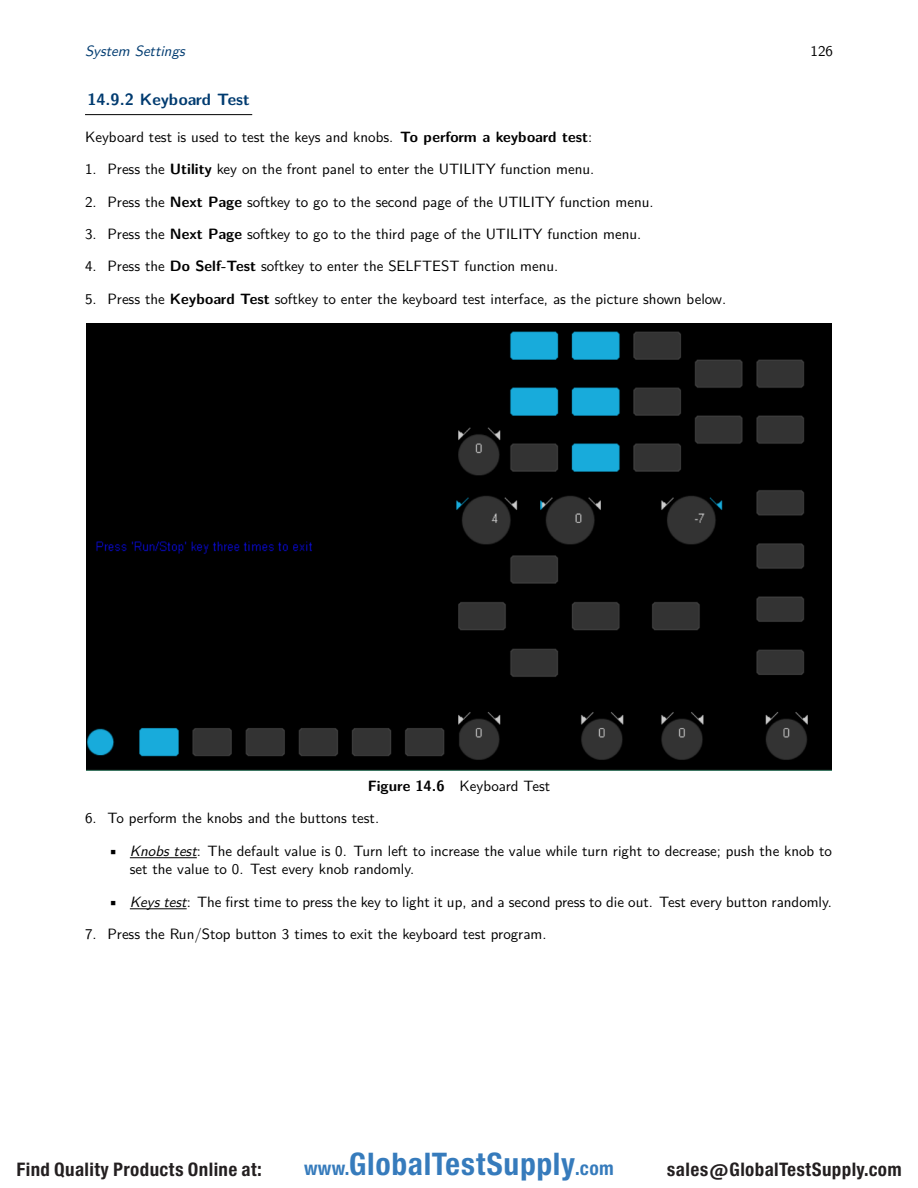
<style>
.page{position:relative;width:918px;height:1188px;background:#fff}
.page>*{position:absolute;margin:0;border:0;box-sizing:border-box;transform-origin:0 0}
.t1{font:29.7px "Europa Gro Nr 2 SBOP Bol Con";letter-spacing:.02em;color:#367bbc}
.t2{font:17.85px "Europa Gro Nr 2 SBOP Bol Con";letter-spacing:.02em;color:#231f20}
.t3{font:700 16.5px "LM Sans 10";color:#003b70}
.t4{font:15px/18.6px "LM Sans 10";color:#000}
.t5{font:italic 15px "LM Sans 10";color:#003b70}
.s1{font-weight:700}
.s2{font-style:italic}
.s3{font-size:18.3px}
</style>
<div class="page">
<hr style="left:85px;top:114px;width:167px;height:1px;background:#000">
<img style="left:87px;top:323px;width:744px;height:447px">
<hr style="left:130px;top:857px;width:67px;height:1px;background:#000">
<hr style="left:130px;top:908px;width:57px;height:1px;background:#000">
<p class="t5" style="left:85px;top:39px;width:101px">System Settings</p>
<p class="t4" style="left:811px;top:40px;width:24px">126</p>
<p class="t3" style="left:88px;top:86px;width:164px">14.9.2 Keyboard Test</p>
<p class="t4" style="left:85px;top:126px;width:509px">Keyboard test is used to test the keys and knobs. <span class="s1">To perform a keyboard test</span>:</p>
<p class="t4" style="left:85px;top:158px;width:511px">1. Press the <span class="s1">Utility</span> key on the front panel to enter the UTILITY function menu.</p>
<p class="t4" style="left:85px;top:191px;width:570px">2. Press the <span class="s1">Next Page</span> softkey to go to the second page of the UTILITY function menu.</p>
<p class="t4" style="left:85px;top:223px;width:558px">3. Press the <span class="s1">Next Page</span> softkey to go to the third page of the UTILITY function menu.</p>
<p class="t4" style="left:85px;top:256px;width:475px">4. Press the <span class="s1">Do Self-Test</span> softkey to enter the SELFTEST function menu.</p>
<p class="t4" style="left:85px;top:288px;width:643px">5. Press the <span class="s1">Keyboard Test</span> softkey to enter the keyboard test interface, as the picture shown below.</p>
<p class="t4" style="left:368px;top:775px;width:184px"><span class="s1">Figure 14.6</span> Keyboard Test</p>
<p class="t4" style="left:85px;top:808px;width:296px">6. To perform the knobs and the buttons test.</p>
<p class="t4" style="left:130px;top:840px;width:704px;text-indent:-22px">• <span class="s2">Knobs test</span>: The default value is 0. Turn left to increase the value while turn right to decrease; push the knob to set the value to 0. Test every knob randomly.</p>
<p class="t4" style="left:107px;top:891px;width:726px">• <span class="s2">Keys test</span>: The first time to press the key to light it up, and a second press to die out. Test every button randomly.</p>
<p class="t4" style="left:85px;top:924px;width:463px">7. Press the Run/Stop button 3 times to exit the keyboard test program.</p>
<p class="t2" style="left:16px;top:1159px;width:247px">Find Quality Products Online at:</p>
<h1 class="t1" style="left:304px;top:1147px;width:311px"><span class="s3">www.</span>GlobalTestSupply<span class="s3">.com</span></h1>
<p class="t2" style="left:667px;top:1159px;width:236px">sales@GlobalTestSupply.com</p>
</div>
